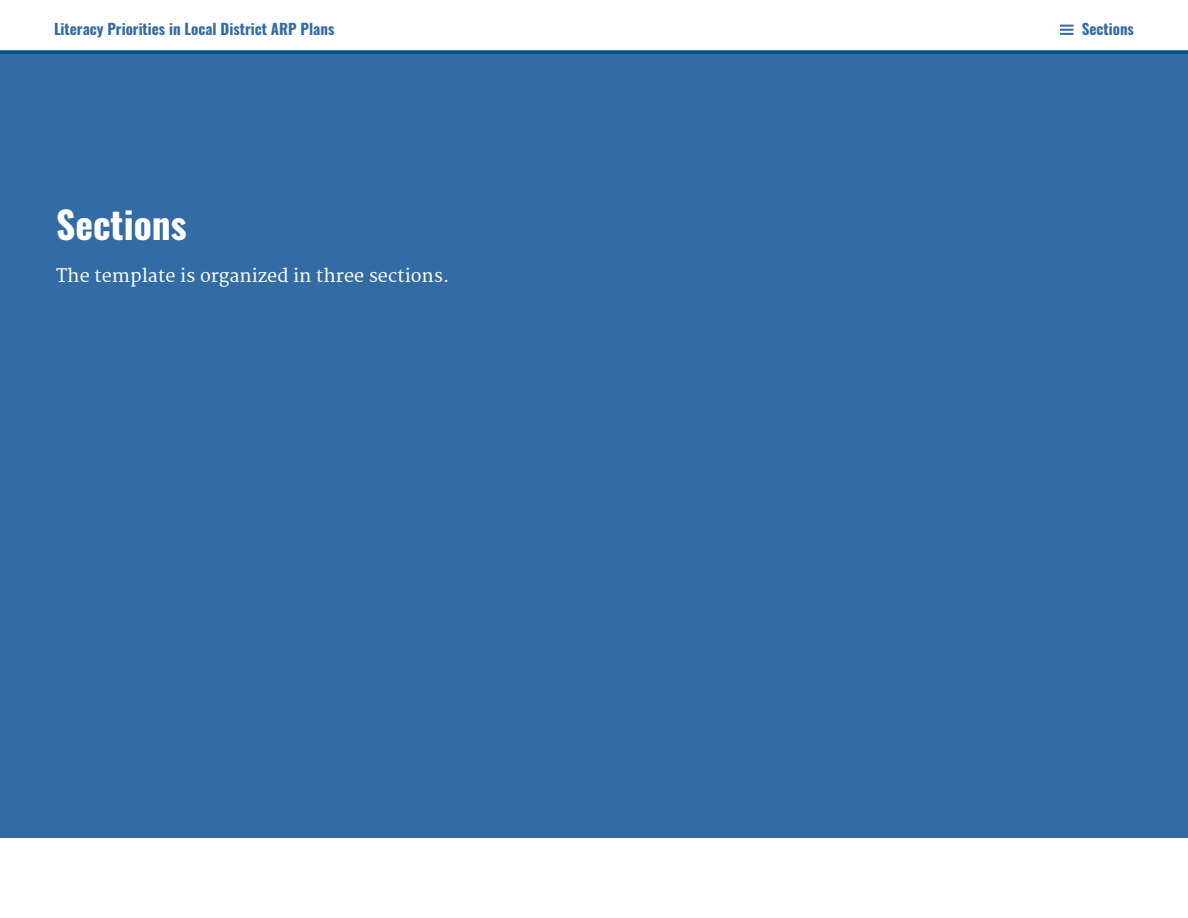
<style>
.page{position:relative;width:1188px;height:918px;background:#fff}
.page>*{position:absolute;margin:0;border:0;box-sizing:border-box;transform-origin:0 0}
.t1{font:700 37.5px "Oswald";color:#fff}
.large{font:18px "Merriweather";color:#fff}
.t2{font:700 15px "Oswald";color:#336ca5}
</style>
<div class="page">
<div style="left:0;top:52px;width:1188px;height:786px;background:#336ca5"></div>
<div style="left:0;top:50px;width:1188px;height:5px;background:#005086"></div>
<svg style="left:1060px;top:25px;width:14px;height:10px"></svg>
<p class="t2" style="left:54px;top:21px;width:282px">Literacy Priorities in Local District ARP Plans</p>
<p class="t2" style="left:1082px;top:21px;width:54px">Sections</p>
<h1 class="t1" style="left:56px;top:205px;width:132px">Sections</h1>
<p class="large" style="left:56px;top:265px;width:395px">The template is organized in three sections.</p>
</div>
